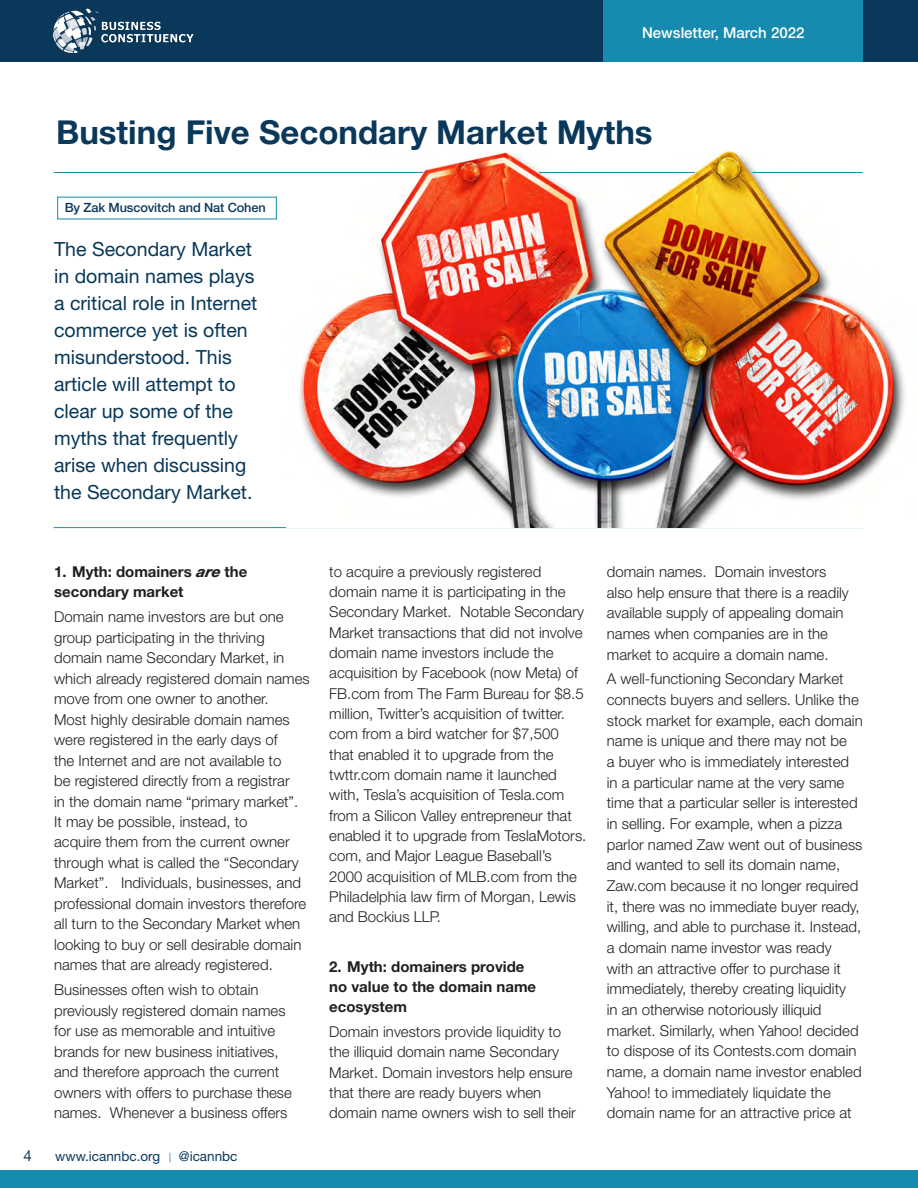
<style>
.page{position:relative;width:918px;height:1188px;background:#fff}
.page>*{position:absolute;margin:0;border:0;box-sizing:border-box;transform-origin:0 0}
.t1{font:700 33px "Helvetica Neue LT Std";color:#0a385a}
.t2{font:19.5px/27px "Helvetica Neue LT Std";color:#083758}
.t3{font:300 15px/20.7px "Helvetica Neue LT Std";color:#231f20}
.t4{font:700 15px/20.4px "Helvetica Neue LT Std";color:#231f20}
.t5{font:500 15px "Helvetica Neue LT Std";color:#fff}
.t6{font:15px "Helvetica Neue LT Std";color:#0a385a}
.t7{font:13.5px "Helvetica Neue LT Std";color:#0a385a}
.t8{font:500 12.75px "Helvetica Neue LT Std";letter-spacing:-.01em;color:#0a385a}
.s1{font-weight:800;font-style:italic}
</style>
<div class="page">
<div style="left:0;top:1170px;width:918px;height:18px;background:#168aaf"></div>
<hr style="left:54px;top:527px;width:809px;height:1px;background:#168aaf">
<svg style="left:169px;top:1153px;width:2px;height:9px"></svg>
<div style="left:0;top:0;width:918px;height:62px;background:#0a385a"></div>
<div style="left:604px;top:0;width:259px;height:62px;background:#168aaf"></div>
<img style="left:52px;top:9px;width:142px;height:44px">
<img style="left:287px;top:152px;width:618px;height:375px">
<hr style="left:54px;top:172px;width:369px;height:1px;background:#168aaf">
<hr style="left:539px;top:172px;width:156px;height:1px;background:#168aaf">
<hr style="left:753px;top:172px;width:110px;height:1px;background:#168aaf">
<p class="t5" style="left:642px;top:24px;width:164px">Newsletter, March 2022</p>
<p class="t1" style="left:56px;top:112px;width:598px">Busting Five Secondary Market Myths</p>
<p class="t8" style="left:65px;top:200px;width:202px">By Zak Muscovitch and Nat Cohen</p>
<p class="t2" style="left:54px;top:235px;width:205px">The Secondary Market in domain names plays a critical role in Internet commerce yet is often misunderstood. This article will attempt to clear up some of the myths that frequently arise when discussing the Secondary Market.</p>
<p class="t6" style="left:23px;top:1147px;width:10px">4</p>
<p class="t4" style="left:54px;top:561px;width:195px">1. Myth: domainers <span class="s1">are</span> the secondary market</p>
<p class="t3" style="left:54px;top:606px;width:257px">Domain name investors are but one group participating in the thriving domain name Secondary Market, in which already registered domain names move from one owner to another.<br>Most highly desirable domain names were registered in the early days of<br>the Internet and are not available to<br>be registered directly from a registrar<br>in the domain name “primary market”.<br>It may be possible, instead, to<br>acquire them from the current owner through what is called the “Secondary Market”. Individuals, businesses, and professional domain investors therefore all turn to the Secondary Market when looking to buy or sell desirable domain names that are already registered.</p>
<p class="t3" style="left:54px;top:979px;width:239px">Businesses often wish to obtain previously registered domain names for use as memorable and intuitive brands for new business initiatives, and therefore approach the current owners with offers to purchase these names. Whenever a business offers</p>
<p class="t7" style="left:55px;top:1148px;width:106px">www.icannbc.org</p>
<p class="t7" style="left:179px;top:1148px;width:60px">@icannbc</p>
<p class="t3" style="left:329px;top:561px;width:259px">to acquire a previously registered domain name it is participating in the Secondary Market. Notable Secondary Market transactions that did not involve domain name investors include the acquisition by Facebook (now Meta) of FB.com from The Farm Bureau for $8.5 million, Twitter’s acquisition of twitter. com from a bird watcher for $7,500 that enabled it to upgrade from the twttr.com domain name it launched with, Tesla’s acquisition of Tesla.com from a Silicon Valley entrepreneur that enabled it to upgrade from TeslaMotors. com, and Major League Baseball’s 2000 acquisition of MLB.com from the Philadelphia law firm of Morgan, Lewis and Bockius LLP.</p>
<p class="t4" style="left:329px;top:956px;width:208px">2. Myth: domainers provide no value to the domain name ecosystem</p>
<p class="t3" style="left:329px;top:1021px;width:248px">Domain investors provide liquidity to the illiquid domain name Secondary Market. Domain investors help ensure that there are ready buyers when domain name owners wish to sell their</p>
<p class="t3" style="left:607px;top:561px;width:244px">domain names. Domain investors also help ensure that there is a readily available supply of appealing domain names when companies are in the market to acquire a domain name.</p>
<p class="t3" style="left:607px;top:668px;width:257px">A well-functioning Secondary Market connects buyers and sellers. Unlike the stock market for example, each domain name is unique and there may not be<br>a buyer who is immediately interested in a particular name at the very same time that a particular seller is interested in selling. For example, when a pizza parlor named Zaw went out of business and wanted to sell its domain name, Zaw.com because it no longer required it, there was no immediate buyer ready, willing, and able to purchase it. Instead, a domain name investor was ready<br>with an attractive offer to purchase it immediately, thereby creating liquidity<br>in an otherwise notoriously illiquid market. Similarly, when Yahoo! decided to dispose of its Contests.com domain name, a domain name investor enabled Yahoo! to immediately liquidate the domain name for an attractive price at</p>
</div>
